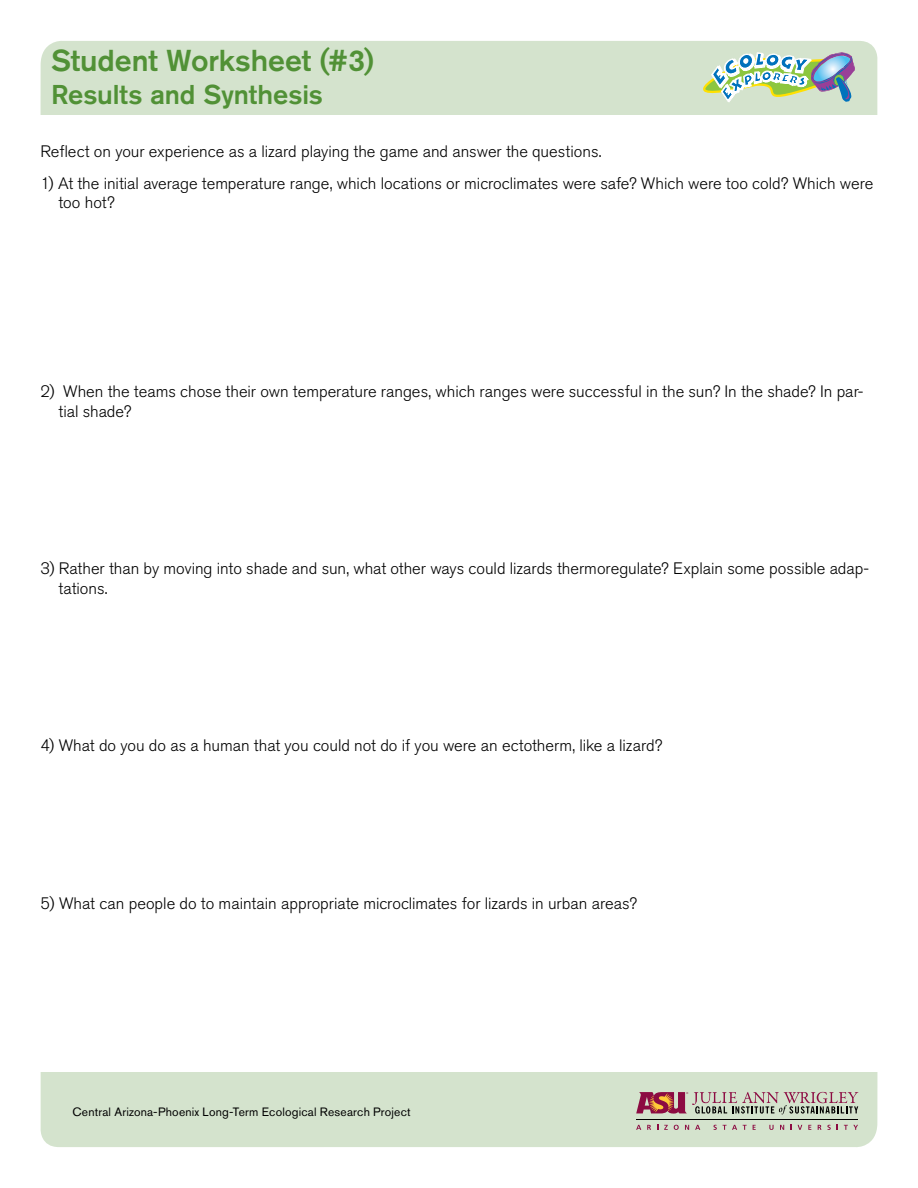
<style>
.page{position:relative;width:918px;height:1188px;background:#fff}
.page>*{position:absolute;margin:0;border:0;box-sizing:border-box;transform-origin:0 0}
.t1{font:500 30px "Akzidenz Grotesk Pro";letter-spacing:-.005em;color:#519136}
.t2{font:500 27px "Akzidenz Grotesk Pro";letter-spacing:-.005em;color:#519136}
.t3{font:300 16.5px/19.5px "Akzidenz Grotesk Pro";color:#000}
.t4{font:12px "Akzidenz Grotesk Pro";letter-spacing:.015em;color:#000}
</style>
<div class="page">
<div style="left:40px;top:41px;width:838px;height:74px;background:#d4e3cd"></div>
<svg style="left:702px;top:49px;width:153px;height:57px;background:#b6cdbc"></svg>
<div style="left:41px;top:1072px;width:837px;height:75px;background:#d4e3cd"></div>
<svg style="left:636px;top:1125px;width:5px;height:5px"></svg>
<svg style="left:647px;top:1125px;width:4px;height:5px"></svg>
<svg style="left:664px;top:1125px;width:4px;height:5px"></svg>
<svg style="left:674px;top:1125px;width:5px;height:5px"></svg>
<svg style="left:685px;top:1125px;width:4px;height:5px"></svg>
<svg style="left:695px;top:1125px;width:5px;height:5px"></svg>
<svg style="left:714px;top:1125px;width:3px;height:5px"></svg>
<svg style="left:723px;top:1125px;width:14px;height:5px"></svg>
<svg style="left:743px;top:1125px;width:4px;height:5px"></svg>
<svg style="left:753px;top:1125px;width:3px;height:5px"></svg>
<svg style="left:769px;top:1125px;width:5px;height:5px"></svg>
<svg style="left:780px;top:1125px;width:4px;height:5px"></svg>
<svg style="left:798px;top:1125px;width:4px;height:5px"></svg>
<svg style="left:808px;top:1125px;width:3px;height:5px"></svg>
<svg style="left:818px;top:1125px;width:3px;height:5px"></svg>
<svg style="left:827px;top:1125px;width:4px;height:5px"></svg>
<svg style="left:844px;top:1125px;width:14px;height:5px"></svg>
<hr style="left:636px;top:1119px;width:222px;height:1px;background:#000">
<svg style="left:636px;top:1092px;width:222px;height:22px;background:#af9893"></svg>
<h1 class="t1" style="left:51px;top:41px;width:324px">Student Worksheet (#3)</h1>
<h2 class="t2" style="left:51px;top:77px;width:274px">Results and Synthesis</h2>
<p class="t3" style="left:40px;top:142px;width:563px">Reflect on your experience as a lizard playing the game and answer the questions.</p>
<p class="t3" style="left:59px;top:173px;width:816px;text-indent:-18px">1) At the initial average temperature range, which locations or microclimates were safe? Which were too cold? Which were too hot?</p>
<p class="t3" style="left:59px;top:382px;width:807px;text-indent:-18px">2) When the teams chose their own temperature ranges, which ranges were successful in the sun? In the shade? In par&shy;tial shade?</p>
<p class="t3" style="left:59px;top:559px;width:812px;text-indent:-18px">3) Rather than by moving into shade and sun, what other ways could lizards thermoregulate? Explain some possible adap&shy;tations.</p>
<p class="t3" style="left:40px;top:736px;width:623px">4) What do you do as a human that you could not do if you were an ectotherm, like a lizard?</p>
<p class="t3" style="left:40px;top:893px;width:598px">5) What can people do to maintain appropriate microclimates for lizards in urban areas?</p>
<p class="t4" style="left:72px;top:1104px;width:340px">Central Arizona-Phoenix Long-Term Ecological Research Project</p>
</div>
